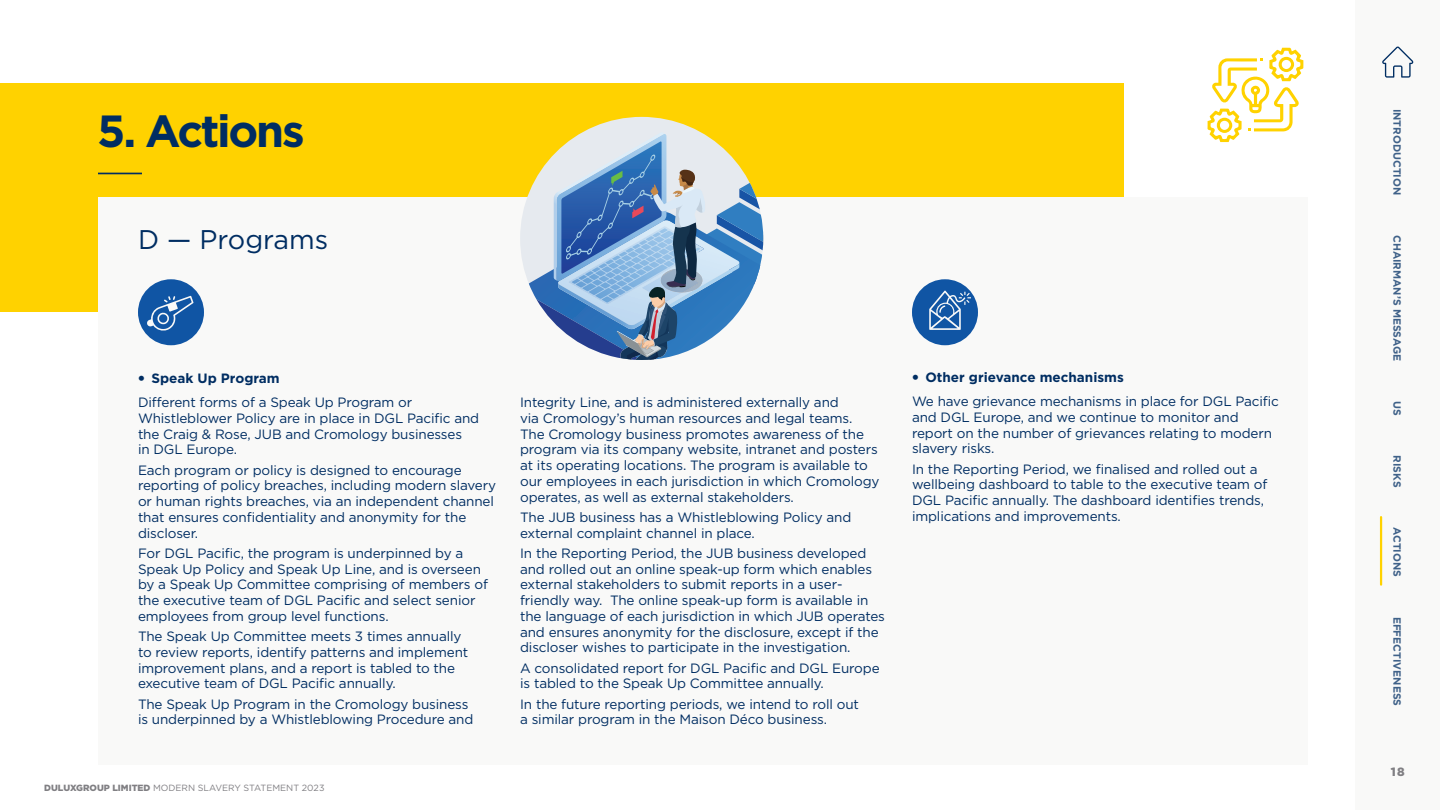
<style>
.page{position:relative;width:1440px;height:810px;background:#fff}
.page>*{position:absolute;margin:0;border:0;box-sizing:border-box;transform-origin:0 0}
.Heading{font:700 45px "Gotham";letter-spacing:-.05em;color:#002d62}
.t1{font:27px "Gotham";color:#002d62}
.t2{font:13.5px/15.8px "Gotham";letter-spacing:-.01em;color:#002d62}
.t3{font:700 13.5px "Gotham";color:#002d62}
.t4{font:900 12px "Gotham";color:#807f83}
.t5{font:700 10.5px "Gotham";color:#406289}
.t6{font:9px "Gotham";color:#807f83}
.s1{font-weight:900}
</style>
<div class="page">
<div style="left:0;top:84px;width:1123px;height:228px;background:#ffd200"></div>
<div style="left:98px;top:198px;width:1210px;height:567px;background:#f9f9f8"></div>
<hr style="left:98px;top:173px;width:44px;height:1px;background:#002d62">
<svg style="left:1207px;top:48px;width:96px;height:94px"></svg>
<svg style="left:912px;top:279px;width:66px;height:66px"></svg>
<svg style="left:138px;top:279px;width:66px;height:66px"></svg>
<svg style="left:524px;top:117px;width:239px;height:243px"></svg>
<div style="left:1356px;top:0;width:84px;height:810px;background:#f9f9f8"></div>
<svg style="left:1382px;top:46px;width:31px;height:32px"></svg>
<hr style="left:1380px;top:517px;width:2px;height:68px;background:#ffd200">
<p class="Heading" style="left:97px;top:101px;width:209px">5. Actions</p>
<p class="t5" style="left:1404px;top:109px;width:88px;rotate:90deg">INTRODUCTION</p>
<p class="t1" style="left:138px;top:223px;width:192px">D — Programs</p>
<p class="t5" style="left:1404px;top:235px;width:128px;rotate:90deg">CHAIRMAN’S MESSAGE</p>
<p class="t3" style="left:138px;top:369px;width:143px"><span class="s1">•</span> Speak Up Program</p>
<p class="t2" style="left:138px;top:394px;width:343px">Different forms of a Speak Up Program or Whistleblower Policy are in place in DGL Pacific and the Craig &amp; Rose, JUB and Cromology businesses<br>in DGL Europe.</p>
<p class="t2" style="left:138px;top:462px;width:360px">Each program or policy is designed to encourage reporting of policy breaches, including modern slavery or human rights breaches, via an independent channel that ensures confidentiality and anonymity for the discloser.</p>
<p class="t2" style="left:138px;top:545px;width:352px">For DGL Pacific, the program is underpinned by a Speak Up Policy and Speak Up Line, and is overseen by a Speak Up Committee comprising of members of the executive team of DGL Pacific and select senior employees from group level functions.</p>
<p class="t2" style="left:138px;top:628px;width:332px">The Speak Up Committee meets 3 times annually to review reports, identify patterns and implement improvement plans, and a report is tabled to the executive team of DGL Pacific annually.</p>
<p class="t2" style="left:138px;top:696px;width:337px">The Speak Up Program in the Cromology business is underpinned by a Whistleblowing Procedure and</p>
<p class="t2" style="left:520px;top:394px;width:361px">Integrity Line, and is administered externally and<br>via Cromology’s human resources and legal teams.<br>The Cromology business promotes awareness of the program via its company website, intranet and posters at its operating locations. The program is available to our employees in each jurisdiction in which Cromology operates, as well as external stakeholders.</p>
<p class="t2" style="left:520px;top:509px;width:333px">The JUB business has a Whistleblowing Policy and external complaint channel in place.</p>
<p class="t2" style="left:520px;top:545px;width:366px">In the Reporting Period, the JUB business developed and rolled out an online speak-up form which enables external stakeholders to submit reports in a user&shy;friendly way. The online speak-up form is available in the language of each jurisdiction in which JUB operates and ensures anonymity for the disclosure, except if the discloser wishes to participate in the investigation.</p>
<p class="t2" style="left:520px;top:660px;width:361px">A consolidated report for DGL Pacific and DGL Europe is tabled to the Speak Up Committee annually.</p>
<p class="t2" style="left:520px;top:696px;width:340px">In the future reporting periods, we intend to roll out a similar program in the Maison Déco business.</p>
<p class="t3" style="left:912px;top:368px;width:213px"><span class="s1">•</span> Other grievance mechanisms</p>
<p class="t2" style="left:912px;top:393px;width:369px">We have grievance mechanisms in place for DGL Pacific and DGL Europe, and we continue to monitor and report on the number of grievances relating to modern slavery risks.</p>
<p class="t2" style="left:912px;top:461px;width:357px">In the Reporting Period, we finalised and rolled out a wellbeing dashboard to table to the executive team of DGL Pacific annually. The dashboard identifies trends, implications and improvements.</p>
<p class="t5" style="left:1404px;top:401px;width:16px;rotate:90deg">US</p>
<p class="t5" style="left:1404px;top:455px;width:34px;rotate:90deg">RISKS</p>
<p class="t5" style="left:1404px;top:527px;width:51px;rotate:90deg">ACTIONS</p>
<p class="t5" style="left:1404px;top:616px;width:91px;rotate:90deg">EFFECTIVENESS</p>
<p class="t4" style="left:1391px;top:764px;width:15px">18</p>
<p class="t6" style="left:44px;top:782px;width:282px"><span class="s1">DULUXGROUP LIMITED</span> MODERN SLAVERY STATEMENT 2023</p>
</div>
